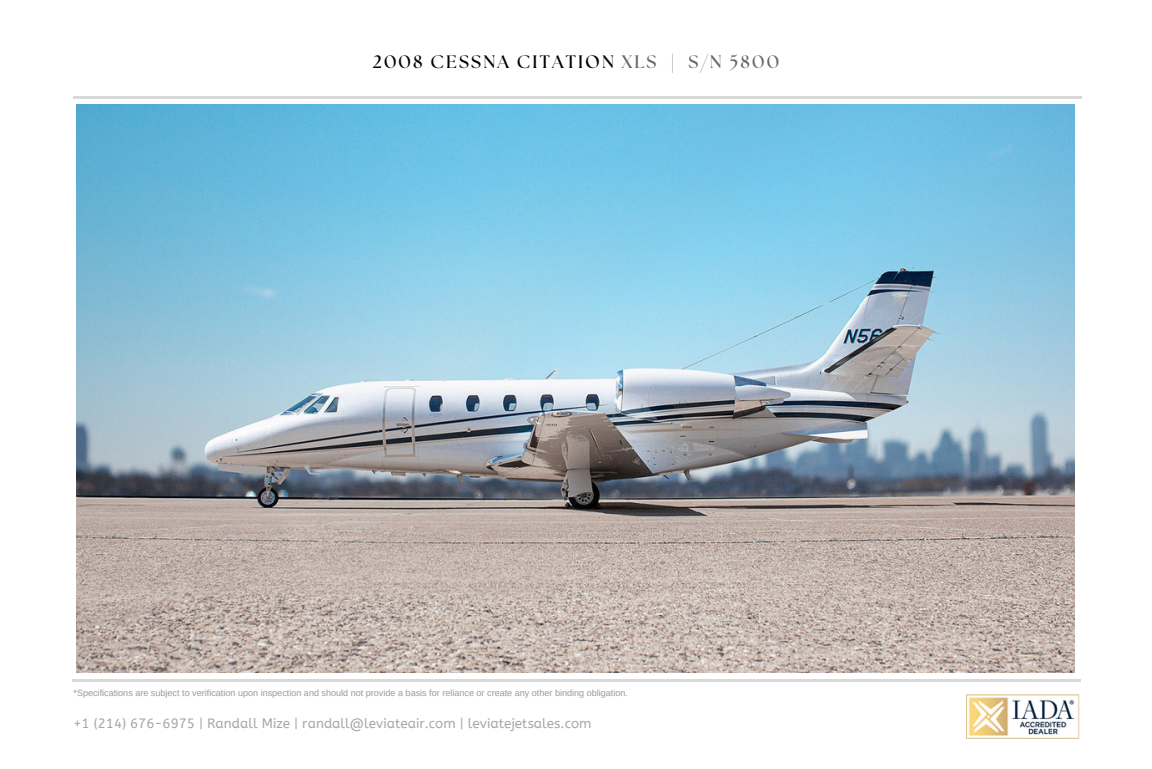
<style>
.page{position:relative;width:1152px;height:769px;background:#fff}
.page>*{position:absolute;margin:0;border:0;box-sizing:border-box;transform-origin:0 0}
.t1{font:700 18px "The Seasons";letter-spacing:.12em;color:#000}
.t2{font:13.5px "A Bee Zee";color:#a8a8a8}
.t3{font:9px "Arimo";color:#9a9a9a}
.s1{color:#666}
</style>
<div class="page">
<hr style="left:72px;top:678px;width:1008px;height:3px;background:#d9d9d9">
<hr style="left:74px;top:96px;width:1008px;height:3px;background:#d9d9d9">
<img style="left:928px;top:672px;width:153px;height:67px">
<img style="left:77px;top:105px;width:998px;height:567px">
<h1 class="t1" style="left:373px;top:49px;width:408px">2008 CESSNA CITATION <span class="s1">XLS | S/N 5800</span></h1>
<p class="t3" style="left:74px;top:686px;width:556px">*Specifications are subject to verification upon inspection and should not provide a basis for reliance or create any other binding obligation.</p>
<h2 class="t2" style="left:74px;top:715px;width:519px">+1 (214) 676-6975 | Randall Mize | randall@leviateair.com | leviatejetsales.com</h2>
</div>
